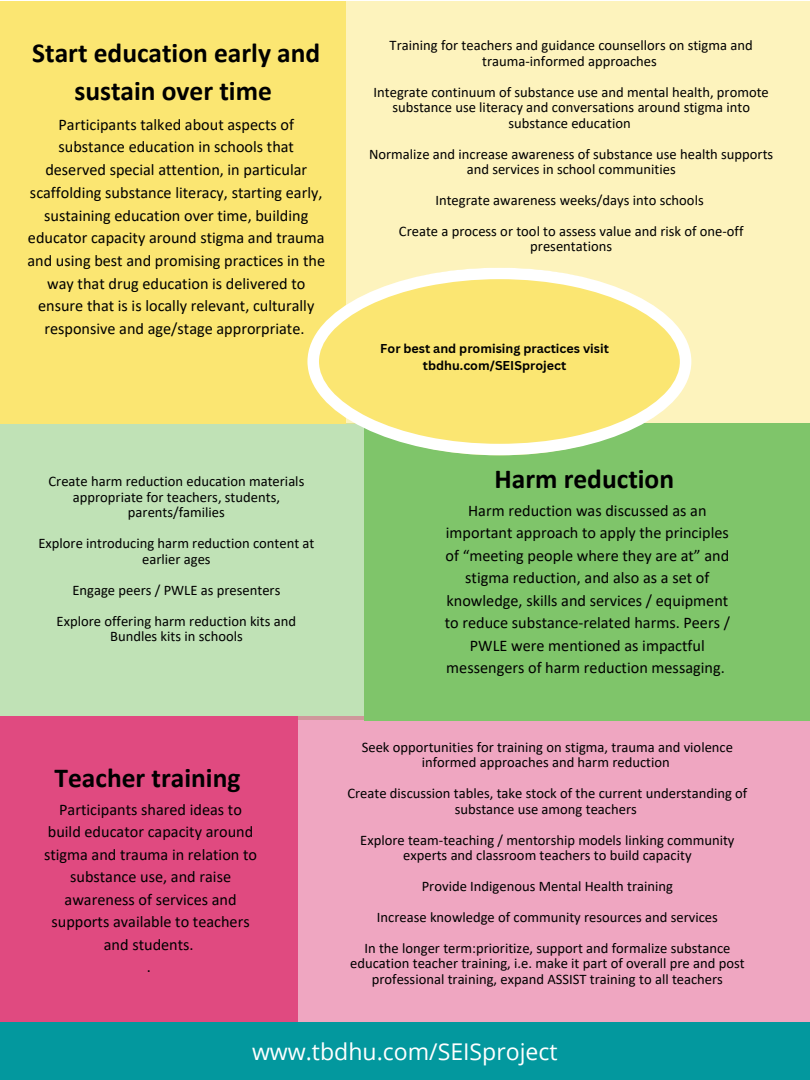
<style>
.page{position:relative;width:810px;height:1080px;background:#fff}
.page>*{position:absolute;margin:0;border:0;box-sizing:border-box;transform-origin:0 0}
.t1{font:700 27.5px/38.4px "Calibri";color:#000;text-align:center}
.t2{font:23.06px "Open Sans";color:#fff}
.t3{font:16.25px/22.5px "Calibri";color:#000;text-align:center}
.t4{font:14.56px/15.5px "Calibri";color:#000;text-align:center}
.t5{font:700 12.5px/17.4px "Canva Sans";color:#000;text-align:center}
</style>
<div class="page">
<div style="left:0;top:423px;width:365px;height:297px;background:#c0e2b6"></div>
<div style="left:0;top:1px;width:346px;height:422px;background:#fbe672"></div>
<div style="left:341px;top:1px;width:469px;height:422px;background:#fdf3bd"></div>
<div style="left:297px;top:717px;width:513px;height:305px;background:#efa6c1"></div>
<div style="left:0;top:1022px;width:810px;height:58px;background:#03989e"></div>
<div style="left:365px;top:423px;width:445px;height:298px;background:#7fc56a"></div>
<div style="left:0;top:717px;width:297px;height:305px;background:#e04a80"></div>
<svg style="left:307px;top:268px;width:384px;height:187px;fill:#fbe672"></svg>
<p class="t1" style="left:32px;top:36px;width:290px">Start education early and sustain over time</p>
<p class="t3" style="left:27px;top:114px;width:299px;line-height:22.7px">Participants talked about aspects of substance education in schools that deserved special attention, in particular scaffolding substance literacy, starting early, sustaining education over time, building educator capacity around stigma and trauma and using best and promising practices in the way that drug education is delivered to ensure that is is locally relevant, culturally responsive and age/stage approrpriate.</p>
<p class="t4" style="left:390px;top:39px;width:365px">Training for teachers and guidance counsellors on stigma and trauma-informed approaches</p>
<p class="t4" style="left:374px;top:85px;width:397px">Integrate continuum of substance use and mental health, promote substance use literacy and conversations around stigma into substance education</p>
<p class="t4" style="left:369px;top:147px;width:406px">Normalize and increase awareness of substance use health supports and services in school communities</p>
<p class="t4" style="left:435px;top:194px;width:270px">Integrate awareness weeks/days into schools</p>
<p class="t4" style="left:399px;top:225px;width:346px">Create a process or tool to assess value and risk of one-off presentations</p>
<p class="t5" style="left:380px;top:339px;width:230px">For best and promising practices visit tbdhu.com/SEISproject</p>
<p class="t4" style="left:48px;top:475px;width:257px">Create harm reduction education materials appropriate for teachers, students, parents/families</p>
<p class="t4" style="left:38px;top:537px;width:277px">Explore introducing harm reduction content at earlier ages</p>
<p class="t4" style="left:72px;top:583px;width:209px">Engage peers / PWLE as presenters</p>
<p class="t4" style="left:57px;top:614px;width:241px">Explore offering harm reduction kits and<br>Bundles kits in schools</p>
<p class="t1" style="left:54px;top:761px;width:188px">Teacher training</p>
<p class="t3" style="left:44px;top:799px;width:215px">Participants shared ideas to build educator capacity around stigma and trauma in relation to substance use, and raise awareness of services and supports available to teachers and students.</p>
<p class="t3" style="left:147px;top:957px;width:6px">.</p>
<p class="t1" style="left:494px;top:462px;width:181px">Harm reduction</p>
<p class="t3" style="left:445px;top:501px;width:287px">Harm reduction was discussed as an important approach to apply the principles of “meeting people where they are at” and stigma reduction, and also as a set of knowledge, skills and services / equipment to reduce substance-related harms. Peers / PWLE were mentioned as impactful messengers of harm reduction messaging.</p>
<p class="t4" style="left:362px;top:740px;width:373px">Seek opportunities for training on stigma, trauma and violence informed approaches and harm reduction</p>
<p class="t4" style="left:347px;top:787px;width:402px">Create discussion tables, take stock of the current understanding of substance use among teachers</p>
<p class="t4" style="left:360px;top:833px;width:376px">Explore team-teaching / mentorship models linking community experts and classroom teachers to build capacity</p>
<p class="t4" style="left:422px;top:880px;width:253px">Provide Indigenous Mental Health training</p>
<p class="t4" style="left:377px;top:910px;width:342px">Increase knowledge of community resources and services</p>
<p class="t4" style="left:350px;top:941px;width:396px">In the longer term:prioritize, support and formalize substance education teacher training, i.e. make it part of overall pre and post professional training, expand ASSIST training to all teachers</p>
<p class="t2" style="left:252px;top:1035px;width:307px">www.tbdhu.com/SEISproject</p>
</div>
